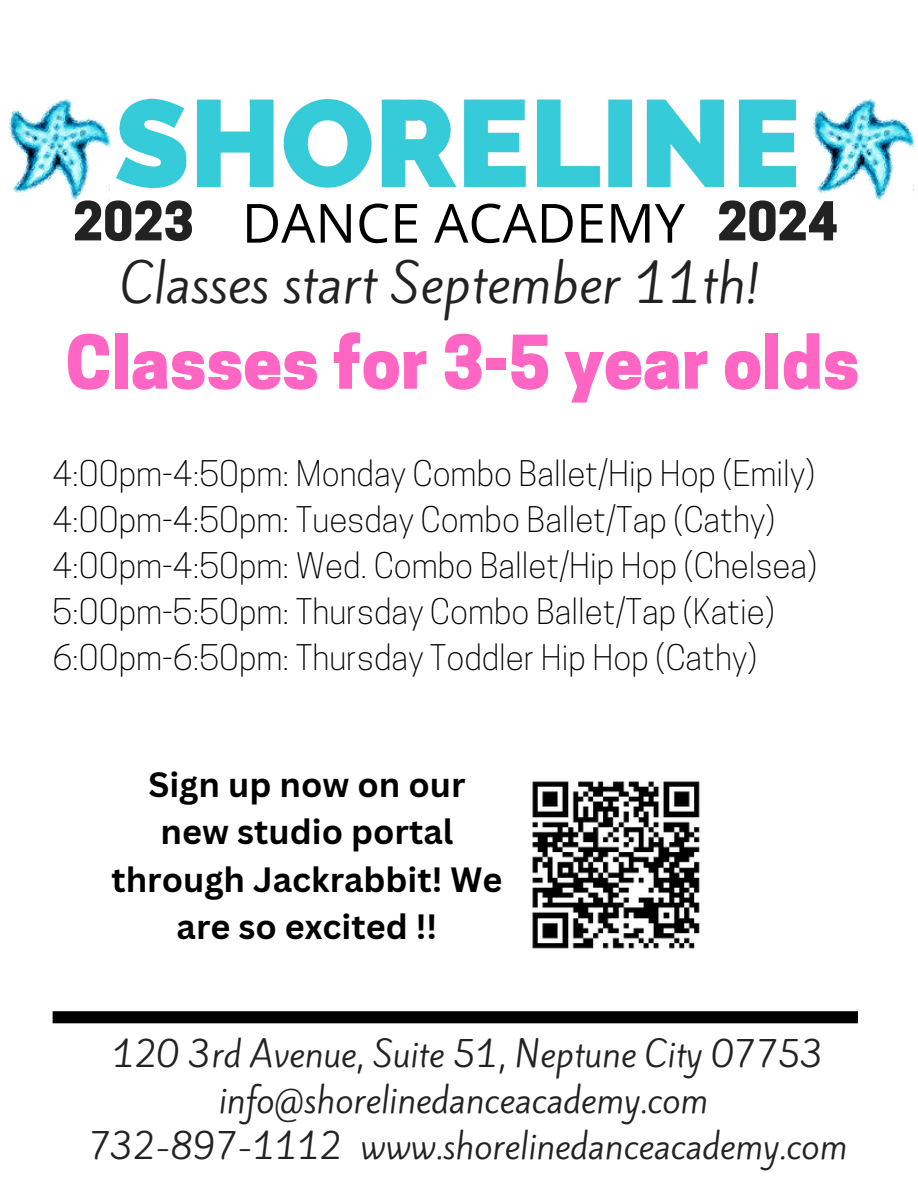
<style>
.page{position:relative;width:918px;height:1188px;background:#fff}
.page>*{position:absolute;margin:0;border:0;box-sizing:border-box;transform-origin:0 0}
.t1{font:800 69.45px "Cooper Hewitt";color:#ff66c4}
.t2{font:54px "Open Sans";color:#000}
.t3{font:800 50.4px "Cooper Hewitt";color:#222}
.t4{font:49.8px "Kite One";color:#222}
.t5{font:700 34.2px/47.2px "Canva Sans";color:#000;text-align:center}
.t6{font:300 33.15px/45.9px "Cooper Hewitt";color:#000}
.t7{font:33.15px/45.9px "Kite One";color:#222;text-align:center}
</style>
<div class="page">
<svg style="left:53px;top:1011px;width:805px;height:12px;background:#040404"></svg>
<img style="left:8px;top:99px;width:102px;height:101px">
<img style="left:812px;top:99px;width:102px;height:101px">
<img style="left:116px;top:98px;width:680px;height:91px">
<img style="left:532px;top:781px;width:168px;height:168px">
<h3 class="t3" style="left:73px;top:203px;width:122px">2023</h3>
<h3 class="t3" style="left:717px;top:203px;width:122px">2024</h3>
<h3 class="t4" style="left:120px;top:249px;width:641px">Classes start September 11th!</h3>
<h2 class="t2" style="left:242px;top:185px;width:445px">DANCE ACADEMY</h2>
<h1 class="t1" style="left:66px;top:337px;width:795px">Classes for 3-5 year olds</h1>
<p class="t6" style="left:52px;top:455px;width:766px">4:00pm-4:50pm: Monday Combo Ballet/Hip Hop (Emily)<br>4:00pm-4:50pm: Tuesday Combo Ballet/Tap (Cathy)<br>4:00pm-4:50pm: Wed. Combo Ballet/Hip Hop (Chelsea)<br>5:00pm-5:50pm: Thursday Combo Ballet/Tap (Katie)<br>6:00pm-6:50pm: Thursday Toddler Hip Hop (Cathy)</p>
<p class="t5" style="left:111px;top:760px;width:393px">Sign up now on our new studio portal through Jackrabbit! We are so excited !!</p>
<p class="t7" style="left:89px;top:1032px;width:760px">120 3rd Avenue, Suite 51, Neptune City 07753 info@shorelinedanceacademy.com<br>732-897-1112 www.shorelinedanceacademy.com</p>
</div>
